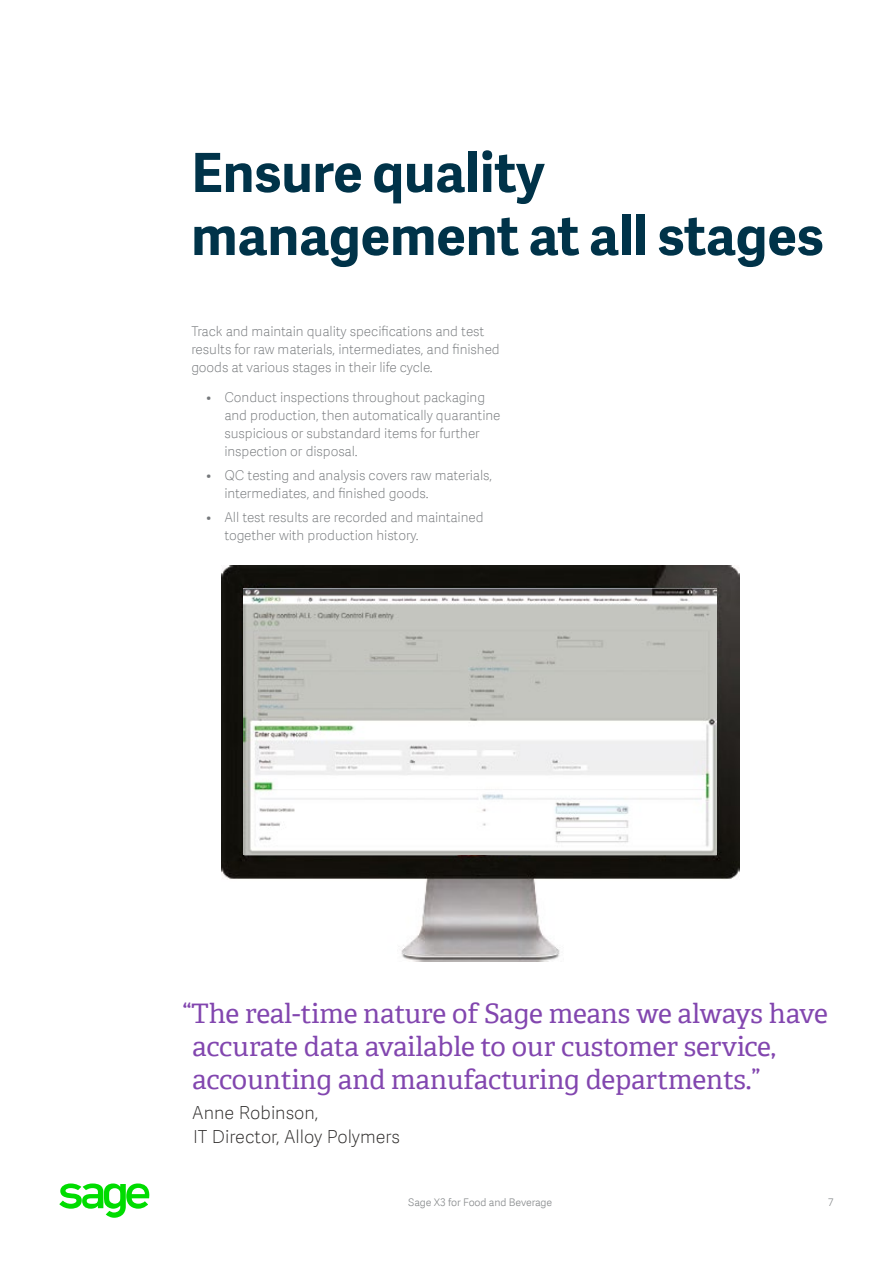
<style>
.page{position:relative;width:893px;height:1263px;background:#fff}
.page>*{position:absolute;margin:0;border:0;box-sizing:border-box;transform-origin:0 0}
.t1{font:700 54px/63px "Adelle Sans SAGE";color:#003349}
.t2{font:27px/33px "Adelle SAGE";letter-spacing:-.005em;color:#8246af}
.t3{font:18px/24px "Adelle Sans SAGE Th";color:#2c2a29}
.t4{font:13.5px/18px "Adelle Sans SAGE Th";letter-spacing:-.005em;color:#75787b}
.t5{font:10.5px "Adelle Sans SAGE Lt";letter-spacing:-.01em;color:#888b8d}
</style>
<div class="page">
<svg style="left:59px;top:1183px;width:91px;height:35px"></svg>
<img style="left:221px;top:566px;width:518px;height:396px">
<img style="left:244px;top:588px;width:472px;height:266px">
<h1 class="t1" style="left:191px;top:139px;width:634px">Ensure quality management at all stages</h1>
<p class="t4" style="left:191px;top:322px;width:310px">Track and maintain quality specifications and test results for raw materials, intermediates, and finished goods at various stages in their life cycle.</p>
<p class="t4" style="left:224px;top:388px;width:278px;text-indent:-18px">• Conduct inspections throughout packaging and production, then automatically quarantine suspicious or substandard items for further inspection or disposal.</p>
<p class="t4" style="left:224px;top:466px;width:269px;text-indent:-18px">• QC testing and analysis covers raw materials, intermediates, and finished goods.</p>
<p class="t4" style="left:224px;top:508px;width:261px;text-indent:-18px">• All test results are recorded and maintained together with production history.</p>
<h2 class="t2" style="left:192px;top:996px;width:637px;text-indent:-10px">“The real-time nature of Sage means we always have accurate data available to our customer service, accounting and manufacturing departments.”</h2>
<h3 class="t3" style="left:192px;top:1100px;width:209px">Anne Robinson,<br>IT Director, Alloy Polymers</h3>
<p class="t5" style="left:408px;top:1195px;width:145px">Sage X3 for Food and Beverage</p>
<p class="t5" style="left:828px;top:1195px;width:7px">7</p>
</div>
